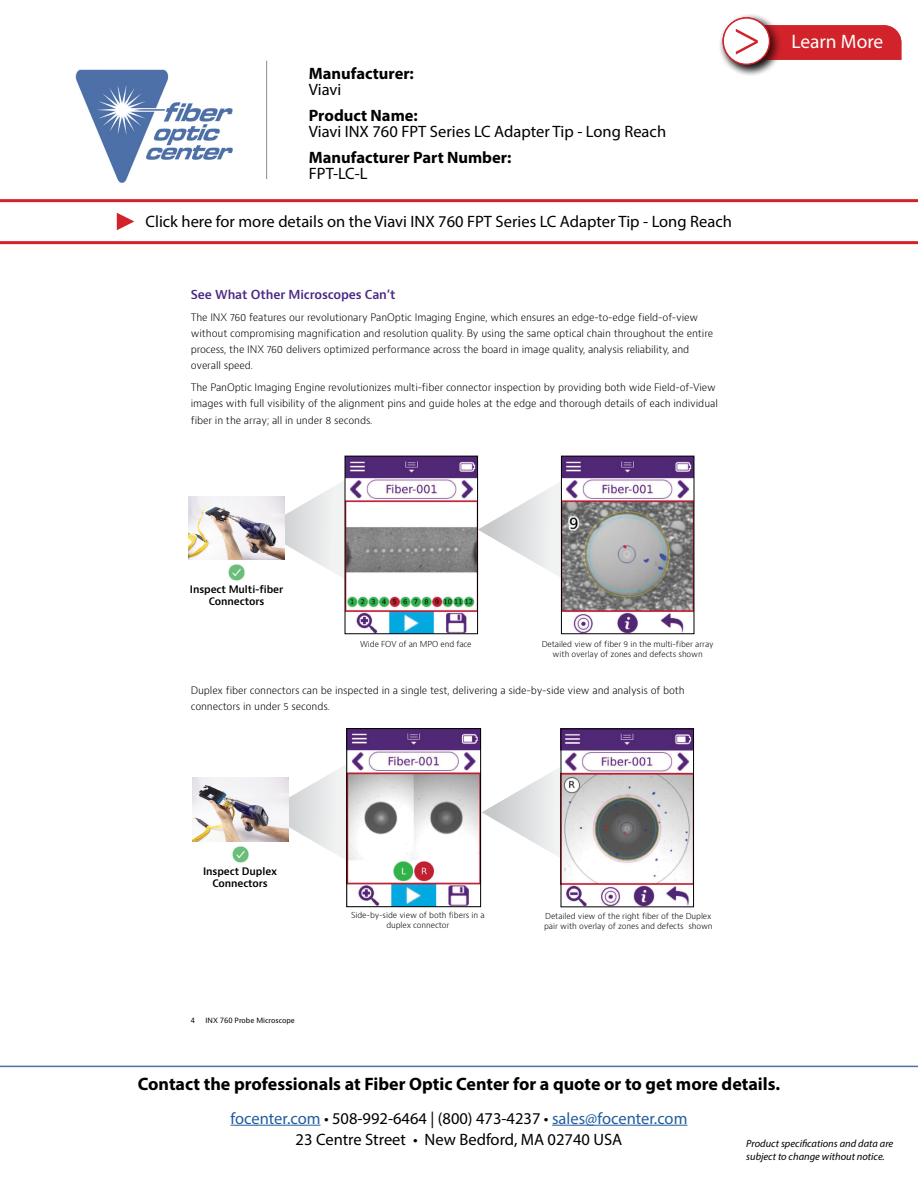
<style>
.page{position:relative;width:918px;height:1188px;background:#fff}
.page>*{position:absolute;margin:0;border:0;box-sizing:border-box;transform-origin:0 0}
.t1{font:51px "Minion Pro";color:#d2232a}
.t2{font:19.5px "Myriad Pro";color:#fff}
.t3{font:700 18px "Myriad Pro";color:#000}
.t4{font:16.5px/16.5px "Myriad Pro";color:#000}
.t5{font:16.5px "Myriad Pro";color:#215e9e}
.t6{font:700 16.5px/16.5px "Myriad Pro";color:#000}
.t7{font:600 12.15px "Bernino Sans";letter-spacing:-.01em;color:#4b2885}
.t8{font:italic 10.5px "Myriad Pro";color:#000}
.t9{font:300 10.05px/16.2px "Bernino Sans";letter-spacing:-.01em;color:#000}
.t10{font:600 10.05px/12.1px "Bernino Sans";letter-spacing:-.01em;color:#000;text-align:center}
.t11{font:300 8.1px/9.8px "Bernino Sans";letter-spacing:-.01em;color:#000;text-align:center}
.t12{font:7.05px "Bernino Sans";color:#000}
.s1{font-weight:400}
.s2{font-weight:700}
.s3{color:#000}
</style>
<div class="page">
<hr style="left:231px;top:1125px;width:90px;height:1px;background:#215e9e">
<hr style="left:552px;top:1125px;width:135px;height:1px;background:#215e9e">
<hr style="left:0;top:1066px;width:918px;height:1px;background:#4f70a8">
<svg style="left:284px;top:480px;width:61px;height:99px"></svg>
<img style="left:347px;top:458px;width:129px;height:174px">
<div style="left:345px;top:456px;width:133px;height:178px;border:1px solid #000"></div>
<img style="left:189px;top:496px;width:95px;height:64px">
<img style="left:229px;top:564px;width:16px;height:16px">
<svg style="left:478px;top:480px;width:83px;height:99px"></svg>
<img style="left:563px;top:458px;width:129px;height:174px">
<div style="left:561px;top:456px;width:133px;height:178px;border:1px solid #000"></div>
<svg style="left:288px;top:763px;width:59px;height:99px"></svg>
<svg style="left:482px;top:763px;width:79px;height:99px"></svg>
<img style="left:192px;top:777px;width:96px;height:65px">
<img style="left:232px;top:846px;width:16px;height:16px">
<img style="left:563px;top:731px;width:129px;height:174px">
<img style="left:349px;top:730px;width:130px;height:175px">
<div style="left:347px;top:728px;width:134px;height:179px;border:1px solid #000"></div>
<img style="left:75px;top:69px;width:158px;height:114px">
<hr style="left:266px;top:61px;width:1px;height:118px;background:#8a8c8e">
<hr style="left:0;top:241px;width:918px;height:3px;background:#d2232a">
<svg style="left:117px;top:213px;width:17px;height:17px"></svg>
<div style="left:783px;top:25px;width:118px;height:35px;background:#d2232a"></div>
<div style="left:718px;top:13px;width:65px;height:64px;background:#000;opacity:.75"></div>
<div style="left:723px;top:18px;width:47px;height:46px;background:#fff;border-radius:50%"></div>
<div style="left:723px;top:17px;width:47px;height:48px;border:1px solid #d2232a;border-radius:50%"></div>
<hr style="left:0;top:199px;width:918px;height:3px;background:#d2232a">
<p class="t1" style="left:733px;top:4px;width:30px">&gt;</p>
<p class="t2" style="left:791px;top:30px;width:93px">Learn More</p>
<p class="t6" style="left:309px;top:64px;width:107px">Manufacturer:<br><span class="s1">Viavi</span></p>
<p class="t4" style="left:309px;top:107px;width:359px"><span class="s2">Product Name:<br></span>Viavi INX 760 FPT Series LC Adapter Tip - Long Reach</p>
<p class="t6" style="left:309px;top:148px;width:204px">Manufacturer Part Number:</p>
<p class="t4" style="left:309px;top:165px;width:60px">FPT-LC-L</p>
<p class="t4" style="left:146px;top:213px;width:588px">Click here for more details on the Viavi INX 760 FPT Series LC Adapter Tip - Long Reach</p>
<p class="t7" style="left:191px;top:287px;width:206px">See What Other Microscopes Can’t</p>
<p class="t9" style="left:191px;top:309px;width:524px">The INX 760 features our revolutionary PanOptic Imaging Engine, which ensures an edge-to-edge field-of-view without compromising magnification and resolution quality. By using the same optical chain throughout the entire process, the INX 760 delivers optimized performance across the board in image quality, analysis reliability, and overall speed.</p>
<p class="t9" style="left:191px;top:380px;width:529px">The PanOptic Imaging Engine revolutionizes multi-fiber connector inspection by providing both wide Field-of-View images with full visibility of the alignment pins and guide holes at the edge and thorough details of each individual fiber in the array; all in under 8 seconds.</p>
<p class="t10" style="left:190px;top:583px;width:95px">Inspect Multi-fiber<br>Connectors</p>
<p class="t11" style="left:360px;top:640px;width:113px">Wide FOV of an MPO end face</p>
<p class="t11" style="left:542px;top:640px;width:174px">Detailed view of fiber 9 in the multi-fiber array with overlay of zones and defects shown</p>
<p class="t9" style="left:191px;top:683px;width:496px">Duplex fiber connectors can be inspected in a single test, delivering a side-by-side view and analysis of both connectors in under 5 seconds.</p>
<p class="t10" style="left:203px;top:865px;width:76px">Inspect Duplex<br>Connectors</p>
<p class="t12" style="left:191px;top:1016px;width:6px">4</p>
<p class="t12" style="left:205px;top:1016px;width:91px">INX 760 Probe Microscope</p>
<p class="t11" style="left:351px;top:910px;width:135px">Side-by-side view of both fibers in a duplex connector</p>
<p class="t11" style="left:544px;top:911px;width:170px;text-align:left">Detailed view of the right fiber of the Duplex pair with overlay of zones and defects shown</p>
<p class="t3" style="left:138px;top:1072px;width:644px">Contact the professionals at Fiber Optic Center for a quote or to get more details.</p>
<p class="t5" style="left:231px;top:1108px;width:458px">focenter.com <span class="s3">• 508-992-6464 | (800) 473-4237 •</span> sales@focenter.com</p>
<p class="t4" style="left:296px;top:1131px;width:328px">23 Centre Street • New Bedford, MA 02740 USA</p>
<p class="t8" style="left:746px;top:1137px;width:149px">Product specifications and data are</p>
<p class="t8" style="left:746px;top:1150px;width:140px">subject to change without notice.</p>
</div>
